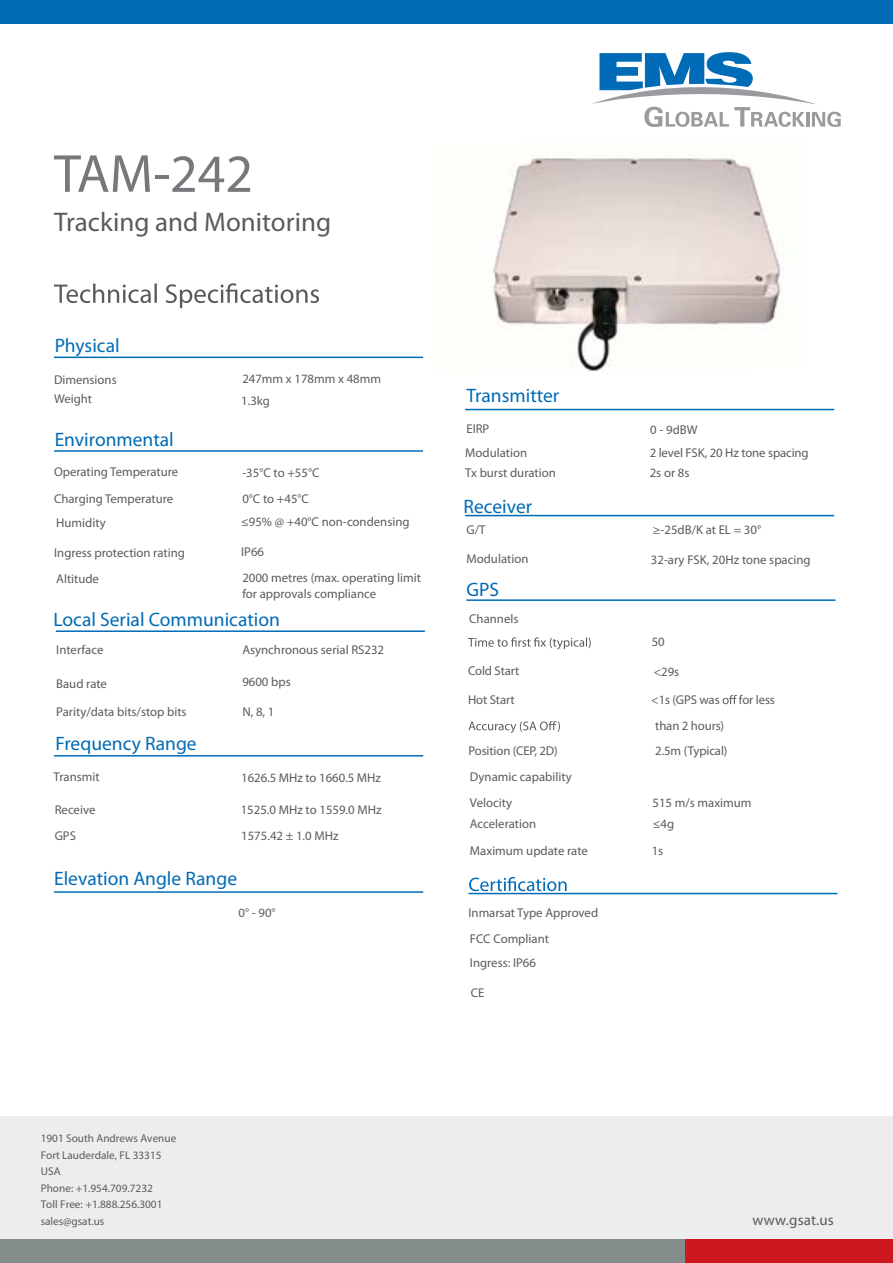
<style>
.page{position:relative;width:893px;height:1263px;background:#fff}
.page>*{position:absolute;margin:0;border:0;box-sizing:border-box;transform-origin:0 0}
.t1{font:54px "Myriad Pro";color:#77787b}
.t2{font:27px "Myriad Pro";color:#5a5b5d}
.t3{font:19.5px "Myriad Pro";color:#006bb6}
.t4{font:15px "Myriad Pro";letter-spacing:.01em;color:#5a5b5d}
.t5{font:12.75px/26.5px "Myriad Pro";color:#5a5b5d}
.t6{font:11.25px/16.5px "Myriad Pro";color:#5a5b5d}
</style>
<div class="page">
<div style="left:0;top:0;width:893px;height:23px;background:#006bb6"></div>
<svg style="left:592px;top:52px;width:249px;height:75px"></svg>
<svg style="left:54px;top:283px;width:265px;height:25px"></svg>
<hr style="left:54px;top:357px;width:369px;height:1px;background:#006bb6">
<hr style="left:54px;top:450px;width:369px;height:2px;background:#006bb6">
<hr style="left:56px;top:630px;width:369px;height:2px;background:#006bb6">
<hr style="left:54px;top:755px;width:369px;height:1px;background:#006bb6">
<hr style="left:54px;top:891px;width:369px;height:2px;background:#006bb6">
<hr style="left:465px;top:409px;width:369px;height:1px;background:#006bb6">
<hr style="left:465px;top:515px;width:369px;height:1px;background:#006bb6">
<hr style="left:466px;top:599px;width:369px;height:2px;background:#006bb6">
<svg style="left:468px;top:637px;width:123px;height:12px"></svg>
<svg style="left:469px;top:877px;width:98px;height:14px"></svg>
<hr style="left:468px;top:893px;width:369px;height:1px;background:#006bb6">
<svg style="left:723px;top:695px;width:14px;height:9px"></svg>
<svg style="left:468px;top:721px;width:92px;height:12px"></svg>
<img style="left:492px;top:151px;width:290px;height:220px">
<div style="left:0;top:1116px;width:893px;height:132px;background:#ededee"></div>
<div style="left:0;top:1240px;width:731px;height:23px;background:#858c8c"></div>
<div style="left:685px;top:1240px;width:208px;height:23px;background:#ce171e"></div>
<h1 class="t1" style="left:54px;top:140px;width:201px">TAM-242</h1>
<h2 class="t2" style="left:54px;top:205px;width:279px">Tracking and Monitoring</h2>
<h3 class="t3" style="left:55px;top:334px;width:66px">Physical</h3>
<p class="t5" style="left:54px;top:369px;width:64px;line-height:19.6px">Dimensions<br>Weight</p>
<p class="t5" style="left:241px;top:368px;width:141px;line-height:21.3px">247mm x 178mm x 48mm<br>1.3kg</p>
<h3 class="t3" style="left:55px;top:427px;width:121px">Environmental</h3>
<p class="t5" style="left:54px;top:459px;width:126px">Operating Temperature</p>
<p class="t5" style="left:56px;top:509px;width:51px">Humidity</p>
<p class="t5" style="left:242px;top:459px;width:79px">-35°C to +55°C</p>
<p class="t5" style="left:241px;top:508px;width:170px">≤95% @ +40°C non-condensing</p>
<p class="t5" style="left:54px;top:485px;width:121px">Charging Temperature</p>
<p class="t5" style="left:242px;top:485px;width:68px">0°C to +45°C</p>
<p class="t5" style="left:54px;top:539px;width:132px">Ingress protection rating<br>Altitude</p>
<p class="t5" style="left:241px;top:538px;width:24px">IP66</p>
<p class="t5" style="left:242px;top:570px;width:180px;line-height:15.3px">2000 metres (max. operating limit for approvals compliance</p>
<h3 class="t3" style="left:54px;top:608px;width:228px">Local Serial Communication</h3>
<p class="t5" style="left:56px;top:636px;width:49px">Interface</p>
<p class="t5" style="left:56px;top:670px;width:52px">Baud rate</p>
<p class="t5" style="left:56px;top:698px;width:132px">Parity/data bits/stop bits</p>
<p class="t5" style="left:242px;top:636px;width:143px">Asynchronous serial RS232</p>
<p class="t5" style="left:242px;top:669px;width:50px">9600 bps</p>
<p class="t5" style="left:242px;top:698px;width:34px">N,8,1</p>
<h3 class="t3" style="left:55px;top:732px;width:143px">Frequency Range</h3>
<p class="t5" style="left:54px;top:764px;width:48px">Transmit</p>
<p class="t5" style="left:55px;top:796px;width:42px">Receive<br>GPS</p>
<p class="t5" style="left:241px;top:764px;width:141px">1626.5 MHz to 1660.5 MHz</p>
<p class="t5" style="left:241px;top:796px;width:142px">1525.0 MHz to 1559.0 MHz<br>1575.42 ± 1.0 MHz</p>
<h3 class="t3" style="left:54px;top:867px;width:184px">Elevation Angle Range</h3>
<p class="t5" style="left:239px;top:899px;width:39px">0° - 90°</p>
<h3 class="t3" style="left:466px;top:384px;width:94px">Transmitter</h3>
<p class="t5" style="left:465px;top:416px;width:63px;line-height:24.3px">EIRP<br>Modulation</p>
<p class="t5" style="left:465px;top:460px;width:92px">Tx burst duration</p>
<h3 class="t3" style="left:464px;top:494px;width:70px">Receiver</h3>
<p class="t5" style="left:466px;top:516px;width:20px">G/T</p>
<p class="t5" style="left:466px;top:545px;width:63px">Modulation</p>
<h3 class="t3" style="left:466px;top:577px;width:34px">GPS</h3>
<p class="t5" style="left:469px;top:605px;width:51px">Channels</p>
<p class="t5" style="left:650px;top:418px;width:161px;line-height:23px">0 - 9dBW<br>2 level FSK, 20 Hz tone spacing</p>
<p class="t5" style="left:650px;top:459px;width:41px">2s or 8s</p>
<p class="t5" style="left:653px;top:516px;width:110px">≥-25dB/K at EL = 30°</p>
<p class="t5" style="left:651px;top:546px;width:161px">32-ary FSK, 20Hz tone spacing</p>
<p class="t5" style="left:652px;top:629px;width:15px">50</p>
<p class="t5" style="left:468px;top:657px;width:53px">Cold Start</p>
<p class="t5" style="left:654px;top:658px;width:27px">&lt;29s</p>
<p class="t5" style="left:468px;top:686px;width:48px">Hot Start</p>
<p class="t5" style="left:651px;top:686px;width:70px">&lt;1s (GPS was</p>
<p class="t5" style="left:739px;top:686px;width:38px">for less</p>
<p class="t5" style="left:655px;top:712px;width:70px">than 2 hours)</p>
<p class="t5" style="left:468px;top:737px;width:91px">Position (CEP, 2D)</p>
<p class="t5" style="left:655px;top:737px;width:74px">2.5m (Typical)</p>
<p class="t5" style="left:470px;top:791px;width:68px;line-height:21.6px">Velocity<br>Acceleration</p>
<p class="t5" style="left:470px;top:764px;width:103px">Dynamic capability</p>
<p class="t5" style="left:652px;top:789px;width:101px">515 m/s maximum</p>
<p class="t5" style="left:652px;top:837px;width:13px">1s</p>
<p class="t5" style="left:653px;top:810px;width:23px">≤4g</p>
<p class="t5" style="left:470px;top:837px;width:119px">Maximum update rate</p>
<p class="t5" style="left:468px;top:899px;width:131px;line-height:26px">Inmarsat Type Approved<br>FCC Compliant</p>
<p class="t5" style="left:470px;top:950px;width:68px">Ingress: IP66</p>
<p class="t5" style="left:471px;top:979px;width:15px">CE</p>
<p class="t6" style="left:41px;top:1130px;width:137px">1901 South Andrews Avenue<br>Fort Lauderdale, FL 33315<br>USA<br>Phone: +1.954.709.7232<br>Toll Free: +1.888.256.3001 sales@gsat.us</p>
<p class="t4" style="left:752px;top:1210px;width:83px">www.gsat.us</p>
</div>
